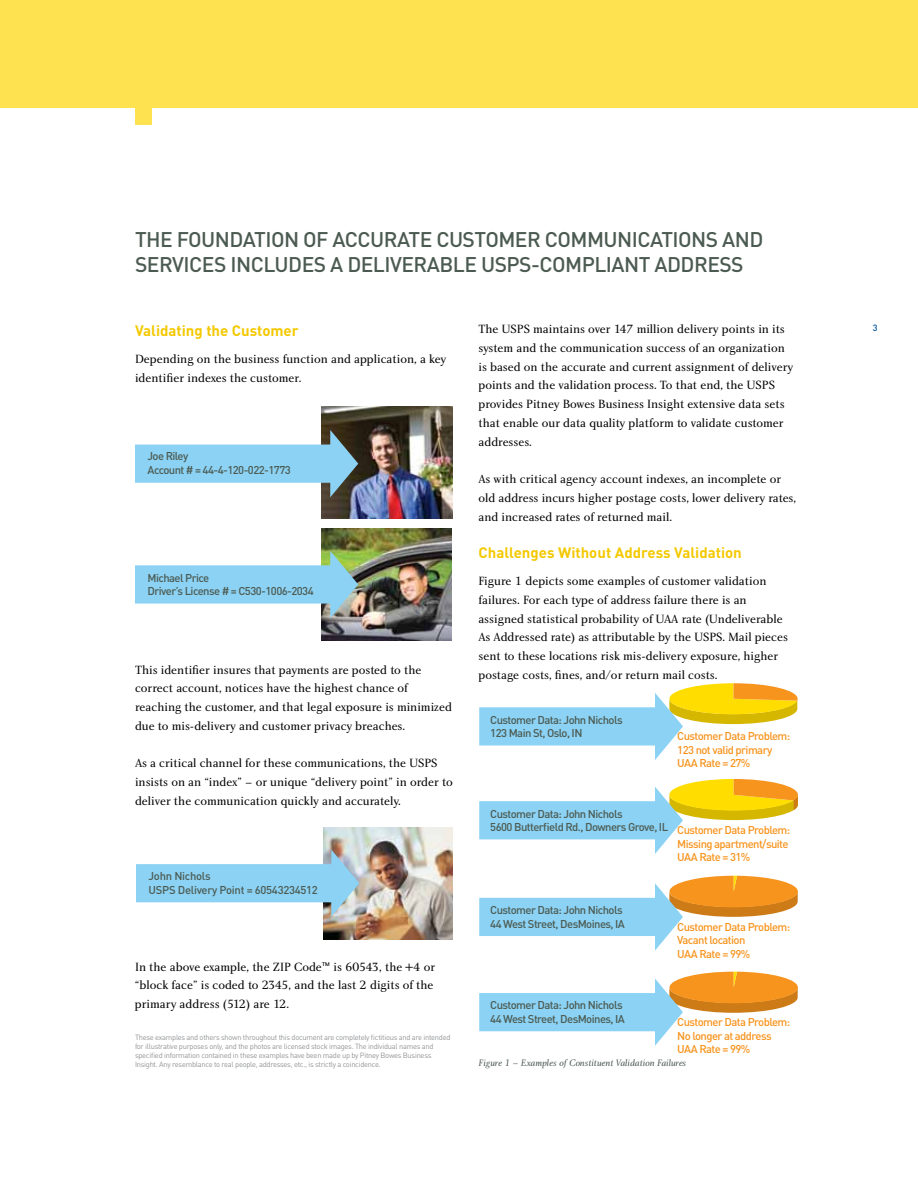
<style>
.page{position:relative;width:918px;height:1188px;background:#fff}
.page>*{position:absolute;margin:0;border:0;box-sizing:border-box;transform-origin:0 0}
.t1{font:500 21px "DIN";letter-spacing:.07em;color:#4c5b52}
.t2{font:700 15px "DIN";color:#f4c900}
.t3{font:12.3px/18.8px "Charlotte Book Plain";color:#000}
.t4{font:500 11.25px/13.5px "DIN";letter-spacing:-.05em;color:#4c5b52}
.t5{font:500 11.25px/13.5px "DIN";letter-spacing:-.05em;color:#f7941e}
.t6{font:500 11.25px/13.5px "DIN";letter-spacing:-.025em;color:#4c5b52}
.t7{font:9.75px "Charlotte Book Italic Plain";color:#4c5b52}
.t8{font:500 9px "DIN";color:#00549e}
.t9{font:7.5px/9px "DIN";letter-spacing:-.035em;color:#939598}
</style>
<div class="page">
<div style="left:0;top:0;width:918px;height:108px;background:#ffe250"></div>
<div style="left:136px;top:108px;width:16px;height:16px;background:#ffe250"></div>
<img style="left:322px;top:529px;width:130px;height:112px">
<img style="left:322px;top:406px;width:130px;height:113px">
<svg style="left:135px;top:430px;width:223px;height:67px"></svg>
<svg style="left:135px;top:551px;width:223px;height:67px"></svg>
<img style="left:323px;top:828px;width:130px;height:112px">
<svg style="left:136px;top:850px;width:223px;height:67px"></svg>
<svg style="left:479px;top:683px;width:319px;height:77px"></svg>
<svg style="left:479px;top:779px;width:319px;height:75px"></svg>
<svg style="left:479px;top:876px;width:319px;height:75px"></svg>
<svg style="left:479px;top:972px;width:319px;height:74px"></svg>
<h1 class="t1" style="left:135px;top:226px;width:55px">the fou</h1>
<h1 class="t1" style="left:215px;top:226px;width:132px">ndation of accu</h1>
<h1 class="t1" style="left:384px;top:226px;width:176px">rate CUSTOMER commu</h1>
<h1 class="t1" style="left:617px;top:226px;width:148px">nications and</h1>
<h1 class="t1" style="left:135px;top:251px;width:419px">services inclu des a deliverable USPS-com</h1>
<h1 class="t1" style="left:582px;top:251px;width:163px">pliant address</h1>
<p class="t2" style="left:135px;top:321px;width:165px">Validating the Customer</p>
<p class="t3" style="left:135px;top:350px;width:313px">Depending on the business function and application, a key identifier indexes the customer.</p>
<p class="t4" style="left:148px;top:449px;width:145px">Joe Riley<br>Account # = 44-4-120-022-1773</p>
<p class="t4" style="left:148px;top:571px;width:168px">Michael Price<br>Driver’s License # = C530-1006-2034</p>
<p class="t3" style="left:135px;top:661px;width:319px">This identifier insures that payments are posted to the correct account, notices have the highest chance of reaching the customer, and that legal exposure is minimized due to mis-delivery and customer privacy breaches.</p>
<p class="t3" style="left:135px;top:754px;width:319px">As a critical channel for these communications, the USPS insists on an “index” – or unique “delivery point” in order to deliver the communication quickly and accurately.</p>
<p class="t6" style="left:149px;top:869px;width:64px">John N ichols<br>USPS</p>
<p class="t6" style="left:178px;top:883px;width:142px">Delivery Point = 60543234512</p>
<p class="t3" style="left:135px;top:958px;width:302px">In the above example, the ZIP Code<sup>™</sup> is 60543, the +4 or “block face” is coded to 2345, and the last 2 digits of the primary address (512) are 12.</p>
<p class="t9" style="left:135px;top:1032px;width:317px">These examples and others shown throughout this document are completely fictitious and are intended for illustrative purposes only, and the photos are licensed stock images. The individual names and specified information contained in these examples have been made up by Pitney Bowes Business Insight. Any resemblance to real people, addresses, etc., is strictly a coincidence.</p>
<p class="t3" style="left:478px;top:320px;width:316px">The USPS maintains over 147 million delivery points in its system and the communication success of an organization is based on the accurate and current assignment of delivery points and the validation process. To that end, the USPS provides Pitney Bowes Business Insight extensive data sets that enable our data quality platform to validate customer addresses.</p>
<p class="t3" style="left:478px;top:470px;width:319px">As with critical agency account indexes, an incomplete or old address incurs higher postage costs, lower delivery rates, and increased rates of returned mail.</p>
<p class="t2" style="left:478px;top:543px;width:265px">Challenges Without Address Validation</p>
<p class="t3" style="left:478px;top:572px;width:311px">Figure 1 depicts some examples of customer validation failures. For each type of address failure there is an assigned statistical probability of UAA rate (Undeliverable As Addressed rate) as attributable by the USPS. Mail pieces sent to these locations risk mis-delivery exposure, higher postage costs, fines, and/or return mail costs.</p>
<p class="t4" style="left:490px;top:712px;width:134px">Customer Data: John N ichols<br>123 Main St, Oslo, IN</p>
<p class="t5" style="left:677px;top:729px;width:114px">Customer Data Problem:<br>123 not valid primary<br>UAA Rate = 27%</p>
<p class="t4" style="left:490px;top:806px;width:174px">Customer Data: John N ichols<br>5600 Butterfield Rd., Downers Grove, IL</p>
<p class="t5" style="left:677px;top:823px;width:114px">Customer Data Problem:<br>Missing apartment/suite<br>UAA Rate = 31%</p>
<p class="t4" style="left:490px;top:903px;width:136px">Customer Data: John N ichols<br>44 West Street, DesMoines, IA</p>
<p class="t4" style="left:490px;top:998px;width:136px">Customer Data: John N ichols<br>44 West Street, DesMoines, IA</p>
<p class="t5" style="left:677px;top:919px;width:114px">Customer Data Problem:<br>Vacant location<br>UAA Rate = 99%</p>
<p class="t5" style="left:677px;top:1015px;width:114px">Customer Data Problem:<br>No longer at address<br>UAA Rate = 99%</p>
<p class="t7" style="left:478px;top:1058px;width:209px">Figure 1 – Examples of Constituent Validation Failures</p>
<p class="t8" style="left:873px;top:322px;width:6px">3</p>
</div>
